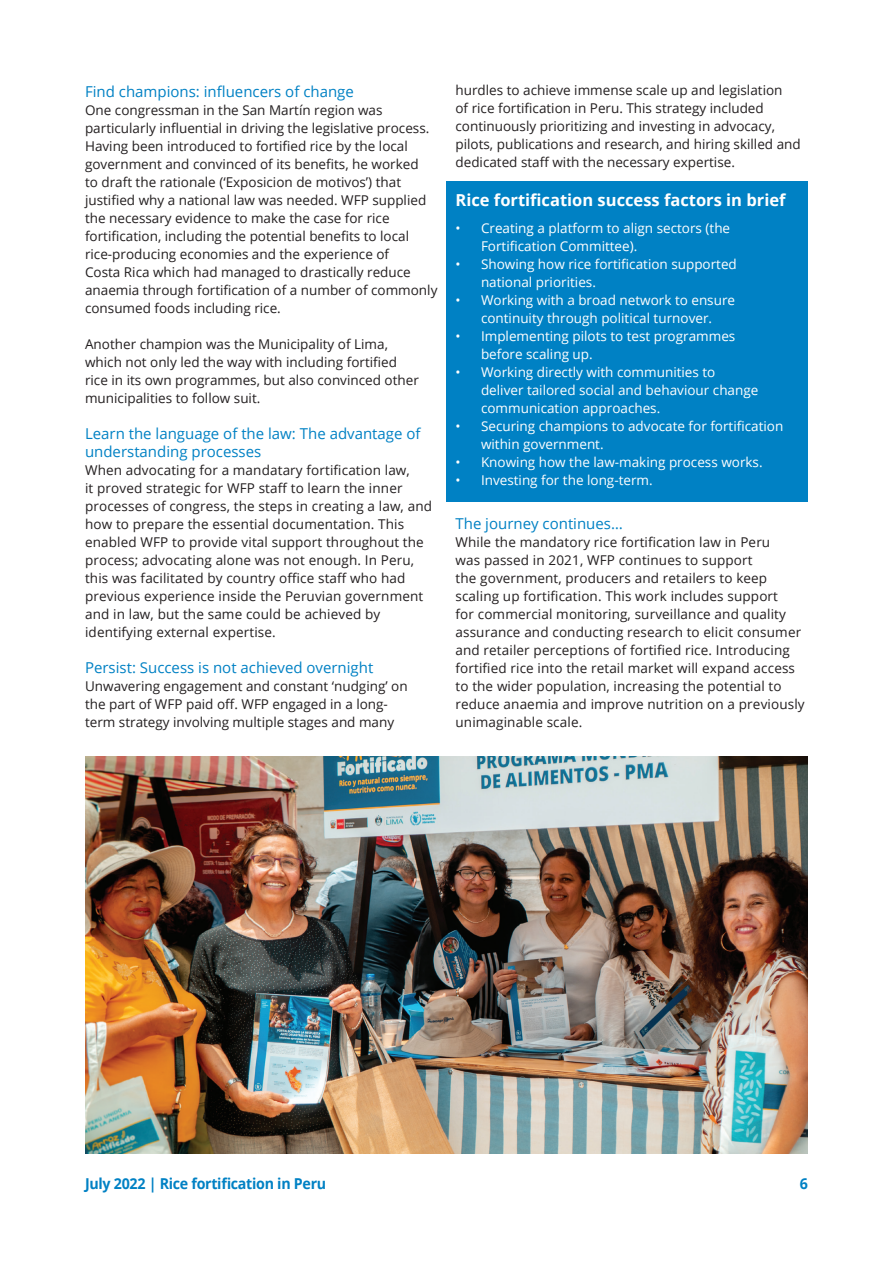
<style>
.page{position:relative;width:893px;height:1263px;background:#fff}
.page>*{position:absolute;margin:0;border:0;box-sizing:border-box;transform-origin:0 0}
.t1{font:700 16.5px "Open Sans";color:#fff}
.t2{font:15px/18px "Open Sans";color:#0081c4}
.t3{font:700 15px "Open Sans";letter-spacing:-.02em;color:#0081c4;scale:.95 1}
.t4{font:13.5px/18px "Open Sans";color:#231f20}
.t5{font:13.5px/18px "Open Sans";color:#fff}
</style>
<div class="page">
<div style="left:446px;top:181px;width:362px;height:321px;background:#0081c4"></div>
<img style="left:85px;top:757px;width:723px;height:396px">
<p class="t2" style="left:85px;top:82px;width:270px">Find champions: influencers of change</p>
<p class="t4" style="left:85px;top:100px;width:354px">One congressman in the San Martín region was particularly influential in driving the legislative process.<br>Having been introduced to fortified rice by the local government and convinced of its benefits, he worked<br>to draft the rationale (‘Exposicion de motivos’) that justified why a national law was needed. WFP supplied the necessary evidence to make the case for rice fortification, including the potential benefits to local rice-producing economies and the experience of<br>Costa Rica which had managed to drastically reduce anaemia through fortification of a number of commonly consumed foods including rice.</p>
<p class="t4" style="left:85px;top:334px;width:335px">Another champion was the Municipality of Lima, which not only led the way with including fortified rice in its own programmes, but also convinced other municipalities to follow suit.</p>
<p class="t2" style="left:85px;top:424px;width:337px">Learn the language of the law: The advantage of understanding processes</p>
<p class="t4" style="left:85px;top:460px;width:348px">When advocating for a mandatary fortification law,<br>it proved strategic for WFP staff to learn the inner processes of congress, the steps in creating a law, and how to prepare the essential documentation. This enabled WFP to provide vital support throughout the process; advocating alone was not enough. In Peru, this was facilitated by country office staff who had previous experience inside the Peruvian government and in law, but the same could be achieved by identifying external expertise.</p>
<p class="t2" style="left:85px;top:658px;width:290px">Persist: Success is not achieved overnight</p>
<p class="t4" style="left:85px;top:676px;width:324px">Unwavering engagement and constant ‘nudging’ on the part of WFP paid off. WFP engaged in a long&shy;term strategy involving multiple stages and many</p>
<p class="t4" style="left:455px;top:81px;width:347px">hurdles to achieve immense scale up and legislation<br>of rice fortification in Peru. This strategy included continuously prioritizing and investing in advocacy, pilots, publications and research, and hiring skilled and dedicated staff with the necessary expertise.</p>
<p class="t1" style="left:455px;top:189px;width:332px">Rice fortification success factors in brief</p>
<p class="t5" style="left:481px;top:219px;width:251px;text-indent:-26px">• Creating a platform to align sectors (the<br>Fortification Committee).</p>
<p class="t5" style="left:481px;top:255px;width:257px;text-indent:-26px">• Showing how rice fortification supported national priorities.</p>
<p class="t5" style="left:455px;top:291px;width:281px;text-align:center">• Working with a broad network to ensure continuity through political turnover.</p>
<p class="t5" style="left:481px;top:327px;width:256px;text-indent:-26px">• Implementing pilots to test programmes before scaling up.</p>
<p class="t5" style="left:481px;top:363px;width:279px;text-indent:-26px">• Working directly with communities to deliver tailored social and behaviour change communication approaches.</p>
<p class="t5" style="left:481px;top:417px;width:304px;text-indent:-26px">• Securing champions to advocate for fortification within government.</p>
<p class="t5" style="left:455px;top:453px;width:309px">• Knowing how the law-making process works.</p>
<p class="t5" style="left:455px;top:471px;width:199px">• Investing for the long-term.</p>
<p class="t2" style="left:455px;top:514px;width:169px">The journey continues…</p>
<p class="t4" style="left:455px;top:533px;width:351px">While the mandatory rice fortification law in Peru<br>was passed in 2021, WFP continues to support<br>the government, producers and retailers to keep scaling up fortification. This work includes support<br>for commercial monitoring, surveillance and quality assurance and conducting research to elicit consumer and retailer perceptions of fortified rice. Introducing fortified rice into the retail market will expand access to the wider population, increasing the potential to reduce anaemia and improve nutrition on a previously unimaginable scale.</p>
<p class="t3" style="left:85px;top:1173px;width:255px">July 2022 | Rice fortification in Peru</p>
<p class="t3" style="left:800px;top:1173px;width:10px">6</p>
</div>
